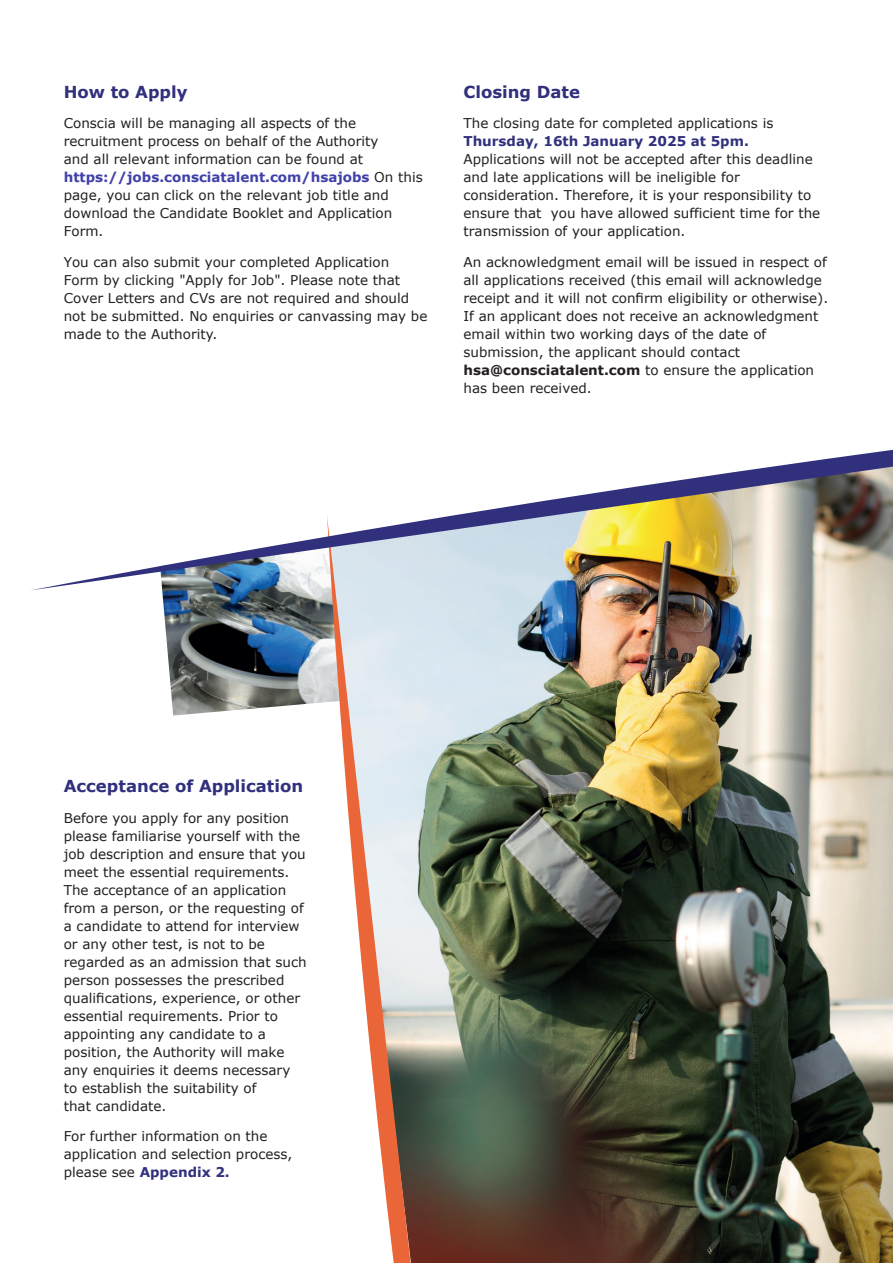
<style>
.page{position:relative;width:893px;height:1263px;background:#fff}
.page>*{position:absolute;margin:0;border:0;box-sizing:border-box;transform-origin:0 0}
.t1{font:700 16.5px "Verdana";color:#31307d}
.t2{font:13.5px/18px "Verdana";color:#231f20}
.t3{font:700 13.5px "Verdana";color:#31307d}
.s1{font-weight:700;color:#4040aa}
.s2{font-weight:700}
.s3{font-weight:700;color:#31307d}
</style>
<div class="page">
<img style="left:471px;top:590px;width:422px;height:673px">
<img style="left:162px;top:590px;width:165px;height:125px">
<svg style="left:327px;top:590px;width:144px;height:673px"></svg>
<img style="left:32px;top:449px;width:861px;height:141px">
<p class="t1" style="left:64px;top:81px;width:125px">How to Apply</p>
<p class="t2" style="left:64px;top:115px;width:360px">Conscia will be managing all aspects of the recruitment process on behalf of the Authority<br>and all relevant information can be found at <span class="s1">https://jobs.consciatalent.com/hsajobs</span> On this page, you can click on the relevant job title and download the Candidate Booklet and Application Form.</p>
<p class="t2" style="left:64px;top:253px;width:365px">You can also submit your completed Application Form by clicking "Apply for Job". Please note that Cover Letters and CVs are not required and should not be submitted. No enquiries or canvassing may be made to the Authority.</p>
<p class="t1" style="left:463px;top:81px;width:118px">Closing Date</p>
<p class="t2" style="left:463px;top:115px;width:311px">The closing date for completed applications is</p>
<p class="t3" style="left:463px;top:133px;width:287px">Thursday, 16th January 2025 at 5pm.</p>
<p class="t2" style="left:463px;top:151px;width:358px">Applications will not be accepted after this deadline and late applications will be ineligible for consideration. Therefore, it is your responsibility to ensure that you have allowed sufficient time for the transmission of your application.</p>
<p class="t2" style="left:463px;top:253px;width:366px">An acknowledgment email will be issued in respect of all applications received (this email will acknowledge receipt and it will not confirm eligibility or otherwise).<br>If an applicant does not receive an acknowledgment email within two working days of the date of submission, the applicant should contact <span class="s2">hsa@consciatalent.com</span> to ensure the application has been received.</p>
<p class="t1" style="left:64px;top:775px;width:241px">Acceptance of Application</p>
<p class="t2" style="left:64px;top:809px;width:244px">Before you apply for any position please familiarise yourself with the job description and ensure that you meet the essential requirements.<br>The acceptance of an application from a person, or the requesting of a candidate to attend for interview or any other test, is not to be regarded as an admission that such person possesses the prescribed qualifications, experience, or other essential requirements. Prior to appointing any candidate to a position, the Authority will make any enquiries it deems necessary to establish the suitability of<br>that candidate.</p>
<p class="t2" style="left:64px;top:1128px;width:230px">For further information on the application and selection process, please see <span class="s3">Appendix 2.</span></p>
</div>
